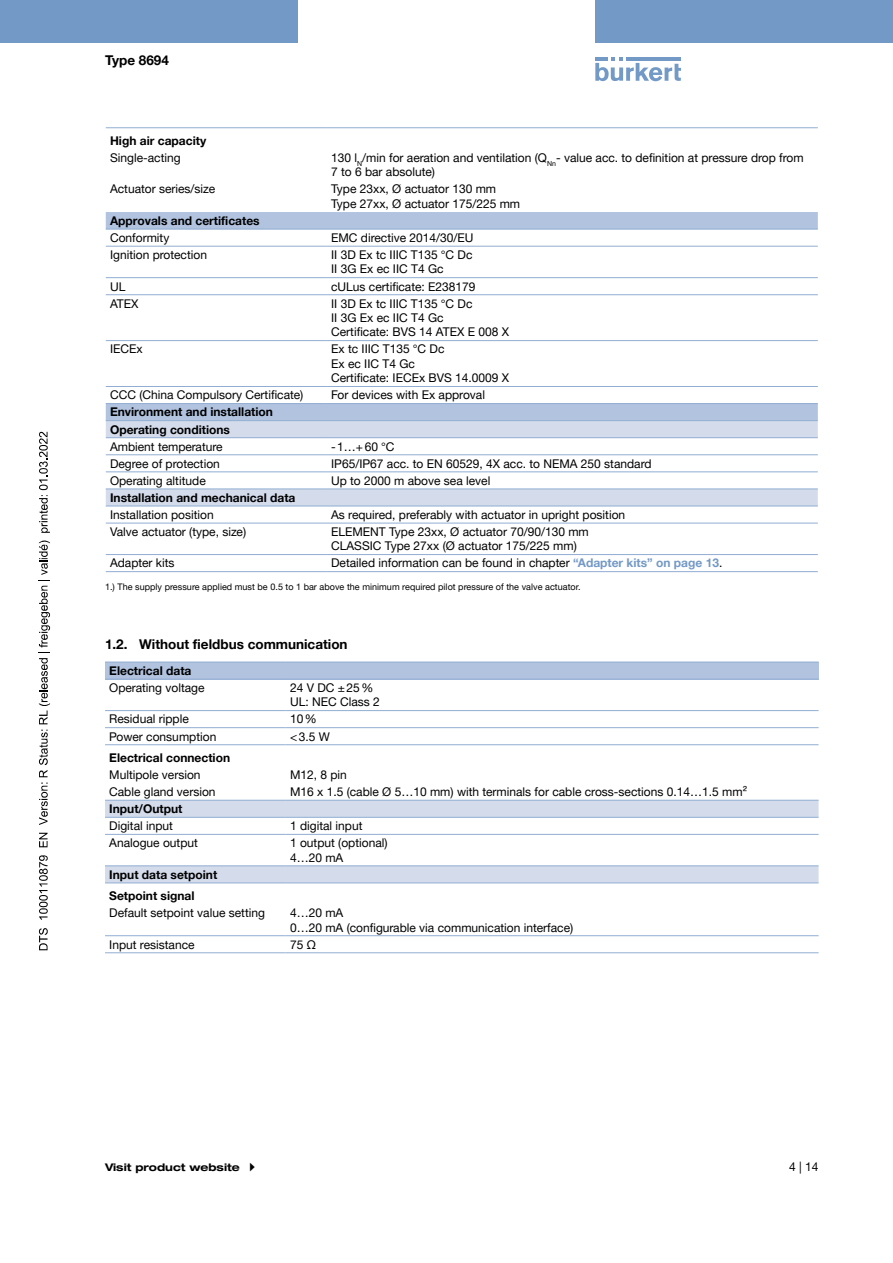
<style>
.page{position:relative;width:893px;height:1263px;background:#fff}
.page>*{position:absolute;margin:0;border:0;box-sizing:border-box;transform-origin:0 0}
.t1{font:700 13.5px "Helvetica Neue LTW1 G";color:#000}
.t2{font:12px/14.4px "Helvetica Neue LTW1 G";color:#000}
.t3{font:700 12px/17.1px "Helvetica Neue LTW1 G";color:#000}
.t4{font:700 expanded 10.5px "Helvetica Neue LTW1 G";color:#000}
.t5{font:9px "Helvetica Neue LTW1 G";letter-spacing:.005em;color:#000}
.s1{font-weight:700;color:#7399c6}
</style>
<div class="page">
<svg style="left:595px;top:57px;width:86px;height:24px"></svg>
<hr style="left:626px;top:57px;width:55px;height:4px;background:#7399c6">
<div style="left:0;top:0;width:298px;height:42px;background:#7399c6"></div>
<div style="left:595px;top:0;width:298px;height:42px;background:#7399c6"></div>
<svg style="left:106px;top:212px;width:712px;height:208px"></svg>
<svg style="left:106px;top:421px;width:712px;height:85px"></svg>
<hr style="left:106px;top:437px;width:221px;height:1px;background:#91add2">
<hr style="left:327px;top:437px;width:491px;height:1px;background:#91add2">
<hr style="left:106px;top:454px;width:221px;height:1px;background:#91add2">
<hr style="left:327px;top:454px;width:491px;height:1px;background:#91add2">
<hr style="left:106px;top:420px;width:221px;height:1px;background:#91add2">
<hr style="left:327px;top:420px;width:491px;height:1px;background:#91add2">
<hr style="left:106px;top:472px;width:221px;height:1px;background:#91add2">
<hr style="left:327px;top:472px;width:491px;height:1px;background:#91add2">
<hr style="left:106px;top:489px;width:221px;height:1px;background:#91add2">
<hr style="left:327px;top:489px;width:491px;height:1px;background:#91add2">
<hr style="left:106px;top:386px;width:221px;height:1px;background:#91add2">
<hr style="left:327px;top:386px;width:491px;height:1px;background:#91add2">
<hr style="left:106px;top:403px;width:221px;height:1px;background:#91add2">
<hr style="left:327px;top:403px;width:491px;height:1px;background:#91add2">
<hr style="left:106px;top:554px;width:221px;height:1px;background:#91add2">
<hr style="left:327px;top:554px;width:491px;height:1px;background:#91add2">
<hr style="left:106px;top:571px;width:221px;height:1px;background:#91add2">
<hr style="left:327px;top:571px;width:491px;height:1px;background:#91add2">
<hr style="left:106px;top:229px;width:221px;height:1px;background:#91add2">
<hr style="left:327px;top:229px;width:491px;height:1px;background:#91add2">
<hr style="left:106px;top:246px;width:221px;height:1px;background:#91add2">
<hr style="left:327px;top:246px;width:491px;height:1px;background:#91add2">
<hr style="left:106px;top:277px;width:221px;height:1px;background:#91add2">
<hr style="left:327px;top:277px;width:491px;height:1px;background:#91add2">
<hr style="left:106px;top:294px;width:221px;height:1px;background:#91add2">
<hr style="left:327px;top:294px;width:491px;height:1px;background:#91add2">
<hr style="left:106px;top:340px;width:221px;height:1px;background:#91add2">
<hr style="left:327px;top:340px;width:491px;height:1px;background:#91add2">
<hr style="left:106px;top:506px;width:221px;height:1px;background:#91add2">
<hr style="left:327px;top:506px;width:491px;height:1px;background:#91add2">
<hr style="left:106px;top:523px;width:221px;height:1px;background:#91add2">
<hr style="left:327px;top:523px;width:491px;height:1px;background:#91add2">
<hr style="left:106px;top:127px;width:221px;height:1px;background:#91add2">
<hr style="left:327px;top:127px;width:491px;height:1px;background:#91add2">
<div style="left:105px;top:662px;width:714px;height:17px;background:#b1c3df"></div>
<svg style="left:105px;top:801px;width:714px;height:82px"></svg>
<hr style="left:105px;top:710px;width:181px;height:1px;background:#91add2">
<hr style="left:105px;top:679px;width:181px;height:1px;background:#91add2">
<hr style="left:286px;top:679px;width:533px;height:1px;background:#91add2">
<hr style="left:286px;top:710px;width:533px;height:1px;background:#91add2">
<hr style="left:105px;top:727px;width:181px;height:1px;background:#91add2">
<hr style="left:286px;top:727px;width:533px;height:1px;background:#91add2">
<hr style="left:105px;top:662px;width:181px;height:1px;background:#91add2">
<hr style="left:286px;top:662px;width:533px;height:1px;background:#91add2">
<hr style="left:105px;top:744px;width:181px;height:1px;background:#91add2">
<hr style="left:286px;top:744px;width:533px;height:1px;background:#91add2">
<hr style="left:105px;top:800px;width:181px;height:1px;background:#91add2">
<hr style="left:286px;top:800px;width:533px;height:1px;background:#91add2">
<hr style="left:105px;top:817px;width:181px;height:1px;background:#91add2">
<hr style="left:286px;top:817px;width:533px;height:1px;background:#91add2">
<hr style="left:105px;top:834px;width:181px;height:1px;background:#91add2">
<hr style="left:286px;top:834px;width:533px;height:1px;background:#91add2">
<hr style="left:105px;top:865px;width:181px;height:1px;background:#91add2">
<hr style="left:286px;top:865px;width:533px;height:1px;background:#91add2">
<hr style="left:105px;top:883px;width:181px;height:1px;background:#91add2">
<hr style="left:286px;top:883px;width:533px;height:1px;background:#91add2">
<hr style="left:105px;top:935px;width:181px;height:1px;background:#91add2">
<hr style="left:286px;top:935px;width:533px;height:1px;background:#91add2">
<hr style="left:105px;top:952px;width:181px;height:1px;background:#91add2">
<hr style="left:286px;top:952px;width:533px;height:1px;background:#91add2">
<svg style="left:39px;top:928px;width:9px;height:22px"></svg>
<svg style="left:39px;top:855px;width:9px;height:65px"></svg>
<svg style="left:39px;top:833px;width:9px;height:14px"></svg>
<svg style="left:39px;top:540px;width:11px;height:285px"></svg>
<svg style="left:39px;top:432px;width:11px;height:101px"></svg>
<p class="t1" style="left:105px;top:52px;width:65px">Type 8694</p>
<p class="t3" style="left:110px;top:132px;width:98px">High air capacity</p>
<p class="t2" style="left:110px;top:150px;width:72px">Single-acting</p>
<p class="t2" style="left:331px;top:150px;width:474px">130 l<sub>N</sub>/min for aeration and ventilation (Q<sub>Nn</sub>- value acc. to definition at pressure drop from<br>7 to 6 bar absolute)</p>
<p class="t2" style="left:110px;top:182px;width:107px">Actuator series/size</p>
<p class="t2" style="left:331px;top:182px;width:191px">Type 23xx, Ø actuator 130 mm<br>Type 27xx, Ø actuator 175/225 mm</p>
<p class="t3" style="left:110px;top:212px;width:151px">Approvals and certificates</p>
<p class="t2" style="left:110px;top:230px;width:61px">Conformity</p>
<p class="t2" style="left:331px;top:230px;width:144px">EMC directive 2014/30/EU</p>
<p class="t2" style="left:110px;top:247px;width:98px">Ignition protection</p>
<p class="t2" style="left:331px;top:247px;width:143px">II 3D Ex tc IIIC T135 °C Dc<br>II 3G Ex ec IIC T4 Gc</p>
<p class="t2" style="left:110px;top:279px;width:17px">UL</p>
<p class="t2" style="left:331px;top:279px;width:146px">cULus certificate: E238179</p>
<p class="t2" style="left:110px;top:296px;width:30px">ATEX</p>
<p class="t2" style="left:331px;top:296px;width:179px">II 3D Ex tc IIIC T135 °C Dc<br>II 3G Ex ec IIC T4 Gc<br>Certificate: BVS 14 ATEX E 008 X</p>
<p class="t2" style="left:110px;top:342px;width:34px">IECEx</p>
<p class="t2" style="left:331px;top:342px;width:180px">Ex tc IIIC T135 °C Dc<br>Ex ec IIC T4 Gc<br>Certificate: IECEx BVS 14.0009 X</p>
<p class="t2" style="left:110px;top:388px;width:195px">CCC (China Compulsory Certificate)</p>
<p class="t2" style="left:331px;top:388px;width:155px">For devices with Ex approval</p>
<p class="t3" style="left:110px;top:403px;width:164px">Environment and installation<br>Operating conditions</p>
<p class="t2" style="left:110px;top:439px;width:114px">Ambient temperature</p>
<p class="t2" style="left:331px;top:439px;width:65px">-1…+60 °C</p>
<p class="t2" style="left:110px;top:456px;width:111px">Degree of protection</p>
<p class="t2" style="left:331px;top:456px;width:322px">IP65/IP67 acc. to EN 60529, 4X acc. to NEMA 250 standard</p>
<p class="t2" style="left:110px;top:473px;width:97px">Operating altitude</p>
<p class="t2" style="left:331px;top:473px;width:161px">Up to 2000 m above sea level</p>
<p class="t3" style="left:110px;top:489px;width:187px">Installation and mechanical data</p>
<p class="t2" style="left:110px;top:507px;width:105px">Installation position</p>
<p class="t2" style="left:331px;top:507px;width:296px">As required, preferably with actuator in upright position</p>
<p class="t2" style="left:110px;top:524px;width:138px">Valve actuator (type, size)</p>
<p class="t2" style="left:331px;top:524px;width:259px">ELEMENT Type 23xx, Ø actuator 70/90/130 mm<br>CLASSIC Type 27xx (Ø actuator 175/225 mm)</p>
<p class="t2" style="left:110px;top:556px;width:66px">Adapter kits</p>
<p class="t2" style="left:331px;top:556px;width:393px">Detailed information can be found in chapter <span class="s1">“Adapter kits” on page 13</span>.</p>
<p class="t5" style="left:105px;top:581px;width:477px">1.) The supply pressure applied must be 0.5 to 1 bar above the minimum required pilot pressure of the valve actuator.</p>
<p class="t1" style="left:105px;top:636px;width:244px">1.2. Without fieldbus communication</p>
<p class="t3" style="left:109px;top:662px;width:84px">Electrical data</p>
<p class="t2" style="left:109px;top:680px;width:97px">Operating voltage</p>
<p class="t2" style="left:290px;top:680px;width:91px">24 V DC ±25%<br>UL: NEC Class 2</p>
<p class="t2" style="left:109px;top:712px;width:81px">Residual ripple</p>
<p class="t2" style="left:290px;top:712px;width:28px">10%</p>
<p class="t2" style="left:109px;top:729px;width:109px">Power consumption</p>
<p class="t2" style="left:290px;top:729px;width:41px">&lt;3.5 W</p>
<p class="t3" style="left:109px;top:749px;width:122px">Electrical connection</p>
<p class="t2" style="left:109px;top:767px;width:93px">Multipole version</p>
<p class="t2" style="left:290px;top:767px;width:58px">M12, 8 pin</p>
<p class="t2" style="left:109px;top:784px;width:108px">Cable gland version</p>
<p class="t2" style="left:290px;top:784px;width:459px">M16 x 1.5 (cable Ø 5…10 mm) with terminals for cable cross-sections 0.14…1.5 mm²</p>
<p class="t3" style="left:109px;top:800px;width:75px">Input/Output</p>
<p class="t2" style="left:109px;top:818px;width:65px">Digital input</p>
<p class="t2" style="left:290px;top:818px;width:74px">1 digital input</p>
<p class="t2" style="left:109px;top:836px;width:90px">Analogue output</p>
<p class="t2" style="left:290px;top:836px;width:99px">1 output (optional)<br>4…20 mA</p>
<p class="t3" style="left:109px;top:864px;width:109px;line-height:21.3px">Input data setpoint<br>Setpoint signal</p>
<p class="t2" style="left:109px;top:905px;width:157px">Default setpoint value setting</p>
<p class="t2" style="left:290px;top:905px;width:285px">4…20 mA<br>0…20 mA (configurable via communication interface)</p>
<p class="t2" style="left:109px;top:937px;width:87px">Input resistance</p>
<p class="t2" style="left:290px;top:937px;width:27px">75 Ω</p>
<p class="t4" style="left:105px;top:1161px;width:136px">Visit product website</p>
<p class="t2" style="left:789px;top:1159px;width:31px">4 | 14</p>
</div>
